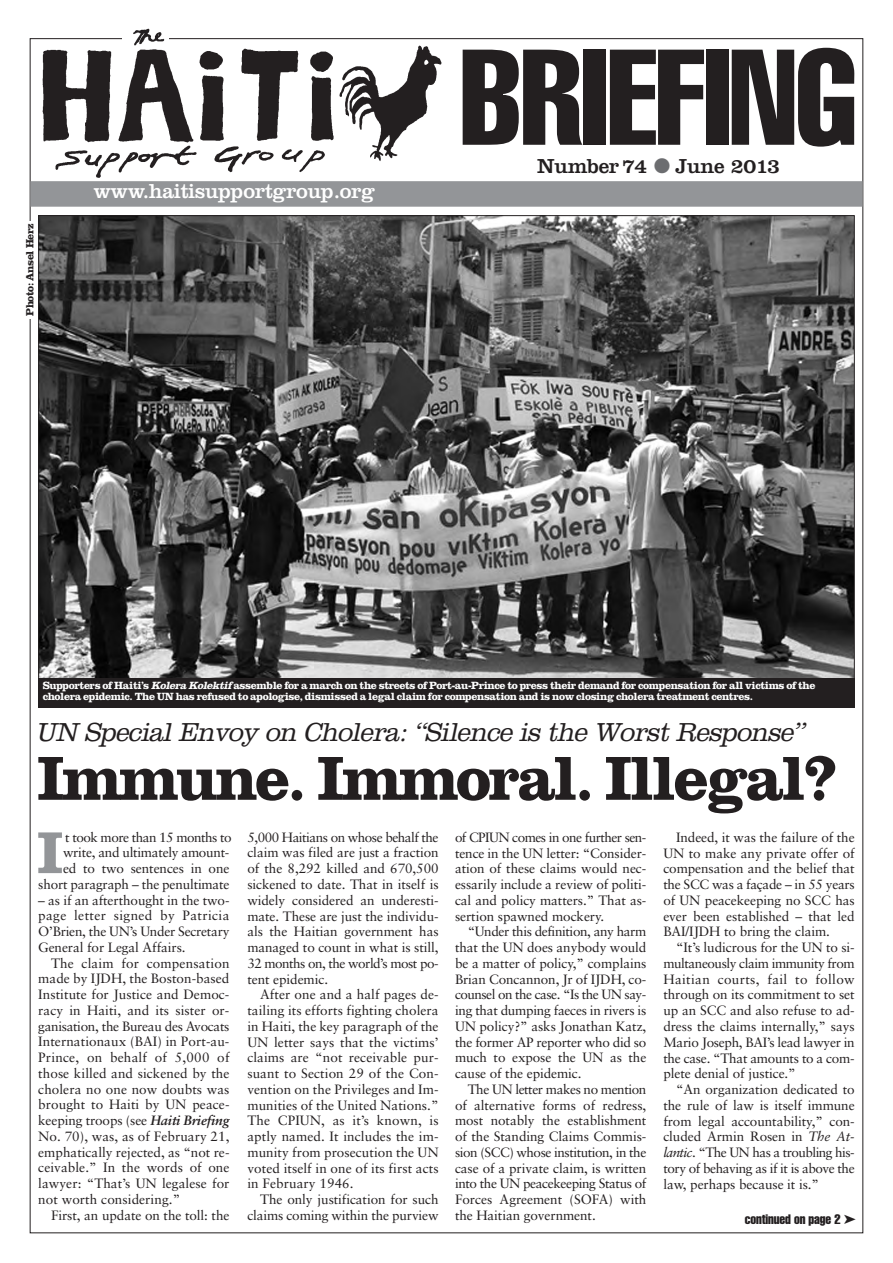
<style>
.page{position:relative;width:893px;height:1263px;background:#fff}
.page>*{position:absolute;margin:0;border:0;box-sizing:border-box;transform-origin:0 0}
.t1{font:extra-condensed 133.65px "Helvetica";letter-spacing:-.01em;color:#231f20}
.t2{font:700 64.5px "Clarendon";letter-spacing:-.045em;color:#231f20}
.t3{font:700 61.35px "Clarendon";color:#939598}
.t4{font:italic 300 27px "Clarendon";color:#231f20}
.t5{font:21px "Clarendon";letter-spacing:-.02em;color:#fff}
.t6{font:21px "Clarendon";letter-spacing:-.02em;color:#231f20}
.t7{font:13.5px/15.8px "Sabon";letter-spacing:-.005em;color:#231f20;text-align:justify}
.t8{font:extra-condensed 13.5px "Helvetica";letter-spacing:-.01em;color:#231f20}
.t9{font:700 10.8px/11.7px "Clarendon";letter-spacing:-.035em;color:#fff}
.t10{font:700 10.8px "Clarendon";letter-spacing:-.035em;color:#231f20}
.s1{color:#6c6d70}
.s2{font-style:italic}
.s3{font-weight:700;font-style:italic}
</style>
<div class="page">
<img style="left:37px;top:28px;width:411px;height:150px">
<img style="left:40px;top:217px;width:813px;height:460px">
<div style="left:30px;top:181px;width:832px;height:26px;background:#939598"></div>
<div style="left:38px;top:678px;width:817px;height:30px;background:#231f20"></div>
<h1 class="t1" style="left:460px;top:50px;width:399px">BRIEFING</h1>
<p class="t10" style="left:26px;top:316px;width:94px;rotate:-90deg">Photo: Ansel Herz</p>
<h3 class="t5" style="left:93px;top:184px;width:283px">www.haitisupportgroup.org</h3>
<h3 class="t6" style="left:537px;top:158px;width:244px">Number 74 <span class="s1">●</span> June 2013</h3>
<p class="t9" style="left:43px;top:680px;width:774px">Supporters of Haiti’s <span class="s2">Kolera Kolektif</span> assemble for a march on the streets of Port-au-Prince to press their demand for compensation for all victims of the cholera epidemic. The UN has refused to apologise, dismissed a legal claim for compensation and is now closing cholera treatment centres.</p>
<h3 class="t4" style="left:35px;top:723px;width:775px">UN Sp ecial Envoy on Cholera: “Silence is the Worst Resp onse”</h3>
<h2 class="t2" style="left:37px;top:756px;width:803px">Immune. Immoral. Illegal?</h2>
<h3 class="t3" style="left:37px;top:831px;width:28px">I</h3>
<p class="t7" style="left:38px;top:830px;width:195px;text-align:right">t took more than 15 months to write, and ultimately amount-<br>ed to two sentences in one short paragraph – the penultimate</p>
<p class="t7" style="left:38px;top:893px;width:193px">– as if an afterthought in the two&shy;page letter signed by Patricia O’Brien, the UN’s Under Secretary General for Legal Affairs.</p>
<p class="t7" style="left:38px;top:956px;width:193px;text-indent:13px">The claim for compensation made by IJDH, the Boston-based Institute for Justice and Democ&shy;racy in Haiti, and its sister or&shy;ganisation, the Bureau des Avocats Internationaux (BAI) in Port-au-Prince, on behalf of 5,000 of those killed and sickened by the cholera no one now doubts was brought to Haiti by UN peace&shy;keeping troops (see <span class="s3">Haiti Briefing </span>No. 70), was, as of February 21, emphatically rejected, as “not re&shy;ceivable.” In the words of one lawyer: “That’s UN legalese for not worth considering.”</p>
<p class="t7" style="left:51px;top:1208px;width:180px">First, an update on the toll: the</p>
<p class="t7" style="left:247px;top:830px;width:193px">5,000 Haitians on whose behalf the claim was filed are just a fraction of the 8,292 killed and 670,500 sickened to date. That in itself is widely considered an underesti&shy;mate. These are just the individu&shy;als the Haitian government has managed to count in what is still, 32 months on, the world’s most po&shy;tent epidemic.</p>
<p class="t7" style="left:247px;top:988px;width:193px;text-indent:13px">After one and a half pages de&shy;tailing its efforts fighting cholera in Haiti, the key paragraph of the UN letter says that the victims’ claims are “not receivable pur&shy;suant to Section 29 of the Con&shy;vention on the Privileges and Im&shy;munities of the United Nations.” The CPIUN, as it’s known, is aptly named. It includes the im&shy;munity from prosecution the UN voted itself in one of its first acts in February 1946.</p>
<p class="t7" style="left:247px;top:1193px;width:193px;text-align:right">The only justification for such claims coming within the purview</p>
<p class="t7" style="left:455px;top:830px;width:193px">of CPIUN comes in one further sen&shy;tence in the UN letter: “Consider&shy;ation of these claims would nec&shy;essarily include a review of politi&shy;cal and policy matters.” That as&shy;sertion spawned mockery.</p>
<p class="t7" style="left:455px;top:925px;width:193px;text-indent:13px">“Under this definition, any harm that the UN does anybody would be a matter of policy,” complains Brian Concannon, Jr of IJDH, co&shy;counsel on the case. “Is the UN say&shy;ing that dumping faeces in rivers is UN policy?” asks Jonathan Katz, the former AP reporter who did so much to expose the UN as the cause of the epidemic.</p>
<p class="t7" style="left:455px;top:1082px;width:193px;text-indent:13px">The UN letter makes no mention of alternative forms of redress, most notably the establishment of the Standing Claims Commis&shy;sion (SCC) whose institution, in the case of a private claim, is written into the UN peacekeeping Status of Forces Agreement (SOFA) with the Haitian government.</p>
<p class="t7" style="left:663px;top:830px;width:193px;text-indent:13px">Indeed, it was the failure of the UN to make any private offer of compensation and the belief that the SCC was a façade – in 55 years of UN peacekeeping no SCC has ever been established – that led BAI/IJDH to bring the claim.</p>
<p class="t7" style="left:663px;top:941px;width:193px;text-indent:13px">“It’s ludicrous for the UN to si&shy;multaneously claim immunity from Haitian courts, fail to follow through on its commitment to set up an SCC and also refuse to ad&shy;dress the claims internally,” says Mario Joseph, BAI’s lead lawyer in the case. “That amounts to a com&shy;plete denial of justice.”</p>
<p class="t7" style="left:663px;top:1082px;width:193px;text-indent:13px">“An organization dedicated to the rule of law is itself immune from legal accountability,” con&shy;cluded Armin Rosen in <span class="s2">The At&shy;lantic</span>. “The UN has a troubling his&shy;tory of behaving as if it is above the law, perhaps because it is.”</p>
<p class="t8" style="left:745px;top:1214px;width:97px">continued on page 2</p>
</div>
